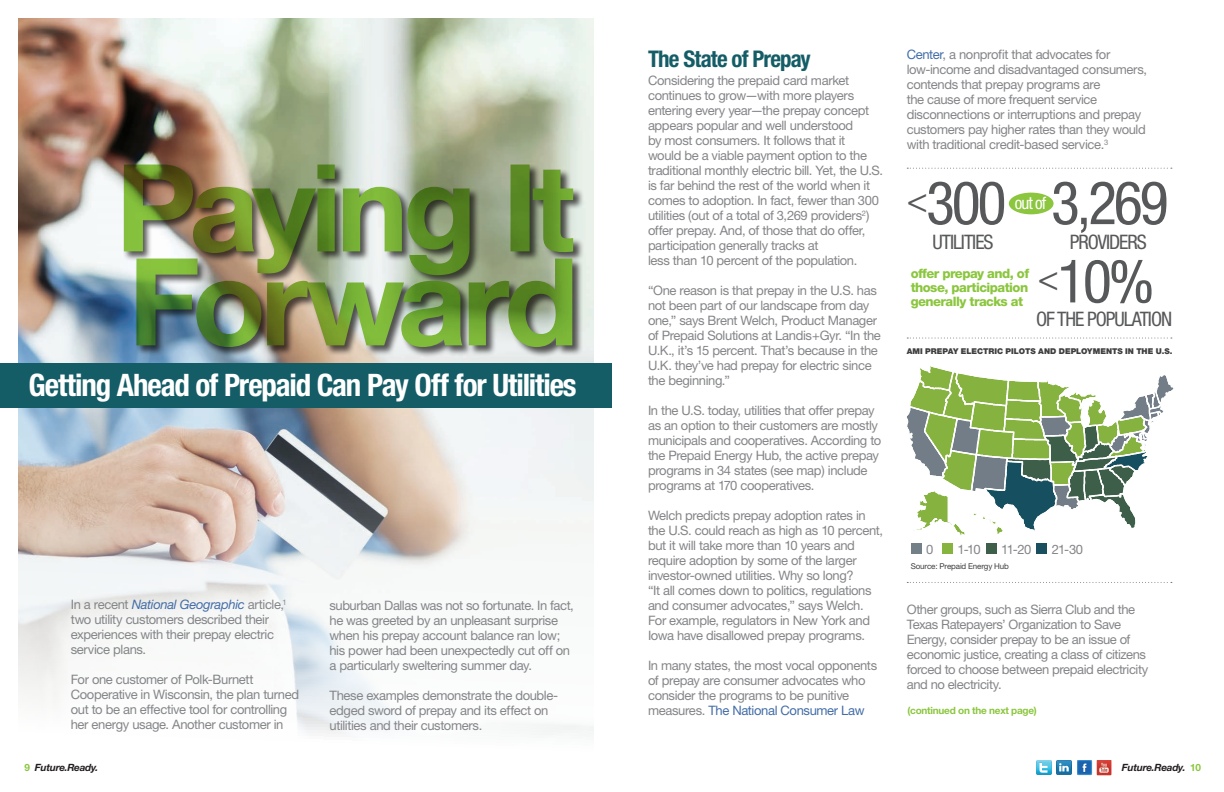
<style>
.page{position:relative;width:1224px;height:792px;background:#fff}
.page>*{position:absolute;margin:0;border:0;box-sizing:border-box;transform-origin:0 0}
.t1{font:condensed 60px "Helvetica Neue";letter-spacing:-.05em;color:#57585a}
.t2{font:700 condensed 31px "Helvetica Neue";letter-spacing:-.035em;color:#fff}
.t3{font:700 condensed 23px "Helvetica Neue";letter-spacing:-.035em;color:#145d66}
.t4{font:condensed 20px "Helvetica Neue";letter-spacing:-.05em;color:#57585a}
.t5{font:condensed 17px "Helvetica Neue";color:#fff}
.t6{font:13px/15px "Helvetica Neue";letter-spacing:-.03em;color:#848588}
.t7{font:800 13px/14px "Helvetica Neue";letter-spacing:-.04em;color:#8bc63e;text-align:justify}
.t8{font:italic 700 10px "Helvetica Neue";letter-spacing:-.025em;color:#231f20}
.t9{font:700 10px "Helvetica Neue";letter-spacing:-.025em;color:#8bc63e}
.t10{font:900 8px "Helvetica Neue";color:#3e3e3f}
.t11{font:8px "Helvetica Neue";letter-spacing:-.02em;color:#3e3e3f}
.s1{font-style:italic;color:#436da8}
.s2{color:#436da8}
.s3{font-style:normal;color:#8bc63e}
</style>
<div class="page">
<img style="left:18px;top:18px;width:576px;height:717px">
<div style="left:123px;top:164px;width:461px;height:193px;background:#231f20;opacity:.75"></div>
<img style="left:136px;top:275px;width:436px;height:72px">
<img style="left:124px;top:165px;width:449px;height:110px">
<svg style="left:907px;top:366px;width:267px;height:169px"></svg>
<div style="left:1009px;top:193px;width:45px;height:21px;background:#8bc63e;border-radius:50%"></div>
<svg style="left:907px;top:168px;width:265px;height:1px"></svg>
<svg style="left:907px;top:338px;width:265px;height:1px"></svg>
<svg style="left:907px;top:582px;width:265px;height:1px"></svg>
<div style="left:911px;top:543px;width:11px;height:11px;background:#748087"></div>
<div style="left:942px;top:543px;width:11px;height:11px;background:#87b43f"></div>
<div style="left:986px;top:543px;width:11px;height:11px;background:#3e604a"></div>
<div style="left:1036px;top:543px;width:11px;height:11px;background:#1a4f5f"></div>
<div style="left:0;top:363px;width:612px;height:44px;background:#145d66"></div>
<img style="left:1057px;top:760px;width:14px;height:15px">
<img style="left:1077px;top:760px;width:15px;height:15px">
<img style="left:1097px;top:760px;width:15px;height:15px">
<img style="left:1037px;top:760px;width:14px;height:15px">
<h2 class="t2" style="left:29px;top:366px;width:550px">Getting Ahead of Prepaid Can Pay Off for Utilities</h2>
<p class="t6" style="left:71px;top:597px;width:217px">In a recent <span class="s1">National Geographic</span> article,<sup>1 </sup>two utility customers described their experiences with their prepay electric service plans.</p>
<p class="t6" style="left:71px;top:672px;width:230px">For one customer of Polk-Burnett Cooperative in Wisconsin, the plan turned out to be an effective tool for controlling her energy usage. Another customer in</p>
<p class="t6" style="left:330px;top:597px;width:246px">suburban Dallas was not so fortunate. In fact, he was greeted by an unpleasant surprise when his prepay account balance ran low; his power had been unexpectedly cut off on a particularly sweltering summer day.</p>
<p class="t6" style="left:330px;top:687px;width:230px">These examples demonstrate the double&shy;edged sword of prepay and its effect on utilities and their customers.</p>
<h3 class="t3" style="left:648px;top:45px;width:164px">The State of Prepay</h3>
<p class="t6" style="left:648px;top:73px;width:237px">Considering the prepaid card market continues to grow—with more players entering every year—the prepay concept appears popular and well understood<br>by most consumers. It follows that it<br>would be a viable payment option to the traditional monthly electric bill. Yet, the U.S. is far behind the rest of the world when it comes to adoption. In fact, fewer than 300 utilities (out of a total of 3,269 providers<sup>2</sup>) offer prepay. And, of those that do offer, participation generally tracks at<br>less than 10 percent of the population.</p>
<p class="t6" style="left:648px;top:283px;width:234px">“One reason is that prepay in the U.S. has not been part of our landscape from day one,” says Brent Welch, Product Manager of Prepaid Solutions at Landis+Gyr. “In the U.K., it’s 15 percent. That’s because in the U.K. they’ve had prepay for electric since the beginning.”</p>
<p class="t6" style="left:648px;top:403px;width:235px">In the U.S. today, utilities that offer prepay as an option to their customers are mostly municipals and cooperatives. According to the Prepaid Energy Hub, the active prepay programs in 34 states (see map) include programs at 170 cooperatives.</p>
<p class="t6" style="left:648px;top:508px;width:237px">Welch predicts prepay adoption rates in the U.S. could reach as high as 10 percent, but it will take more than 10 years and require adoption by some of the larger investor-owned utilities. Why so long?<br>“It all comes down to politics, regulations and consumer advocates,” says Welch.<br>For example, regulators in New York and Iowa have disallowed prepay programs.</p>
<p class="t6" style="left:648px;top:658px;width:231px">In many states, the most vocal opponents of prepay are consumer advocates who consider the programs to be punitive measures. <span class="s2">The National Consumer Law</span></p>
<p class="t6" style="left:907px;top:47px;width:242px"><span class="s2">Center</span>, a nonprofit that advocates for low-income and disadvantaged consumers, contends that prepay programs are<br>the cause of more frequent service disconnections or interruptions and prepay customers pay higher rates than they would with traditional credit-based service.<sup>3</sup></p>
<h1 class="t1" style="left:907px;top:168px;width:101px"><sup>&lt;</sup>300</h1>
<h1 class="t1" style="left:1051px;top:168px;width:119px">3,269</h1>
<h3 class="t5" style="left:1015px;top:193px;width:33px">out of</h3>
<h3 class="t4" style="left:932px;top:231px;width:63px">UTILITIES</h3>
<h3 class="t4" style="left:1070px;top:231px;width:79px">PROVIDERS</h3>
<p class="t7" style="left:911px;top:266px;width:120px">offer prepay and, of those, participation generally tracks at</p>
<h1 class="t1" style="left:1038px;top:247px;width:118px"><sup>&lt;</sup>10%</h1>
<h3 class="t4" style="left:1036px;top:308px;width:138px">OF THE POPULATION</h3>
<p class="t10" style="left:907px;top:347px;width:267px">AMI PREPAY ELECTRIC PILOTS AND DEPLOYMENTS IN THE U.S.</p>
<p class="t6" style="left:926px;top:541px;width:9px">0</p>
<p class="t6" style="left:958px;top:541px;width:25px">1-10</p>
<p class="t6" style="left:1001px;top:541px;width:32px">11-20</p>
<p class="t6" style="left:1052px;top:541px;width:33px">21-30</p>
<p class="t11" style="left:911px;top:562px;width:100px">Source: Prepaid Energy Hub</p>
<p class="t6" style="left:907px;top:602px;width:243px">Other groups, such as Sierra Club and the Texas Ratepayers’ Organization to Save Energy, consider prepay to be an issue of economic justice, creating a class of citizens forced to choose between prepaid electricity and no electricity.</p>
<p class="t9" style="left:908px;top:704px;width:131px">(continued on the next page)</p>
<p class="t8" style="left:24px;top:761px;width:75px"><span class="s3">9</span> Future.Ready.</p>
<p class="t8" style="left:1122px;top:761px;width:81px">Future.Ready. <span class="s3">10</span></p>
</div>
